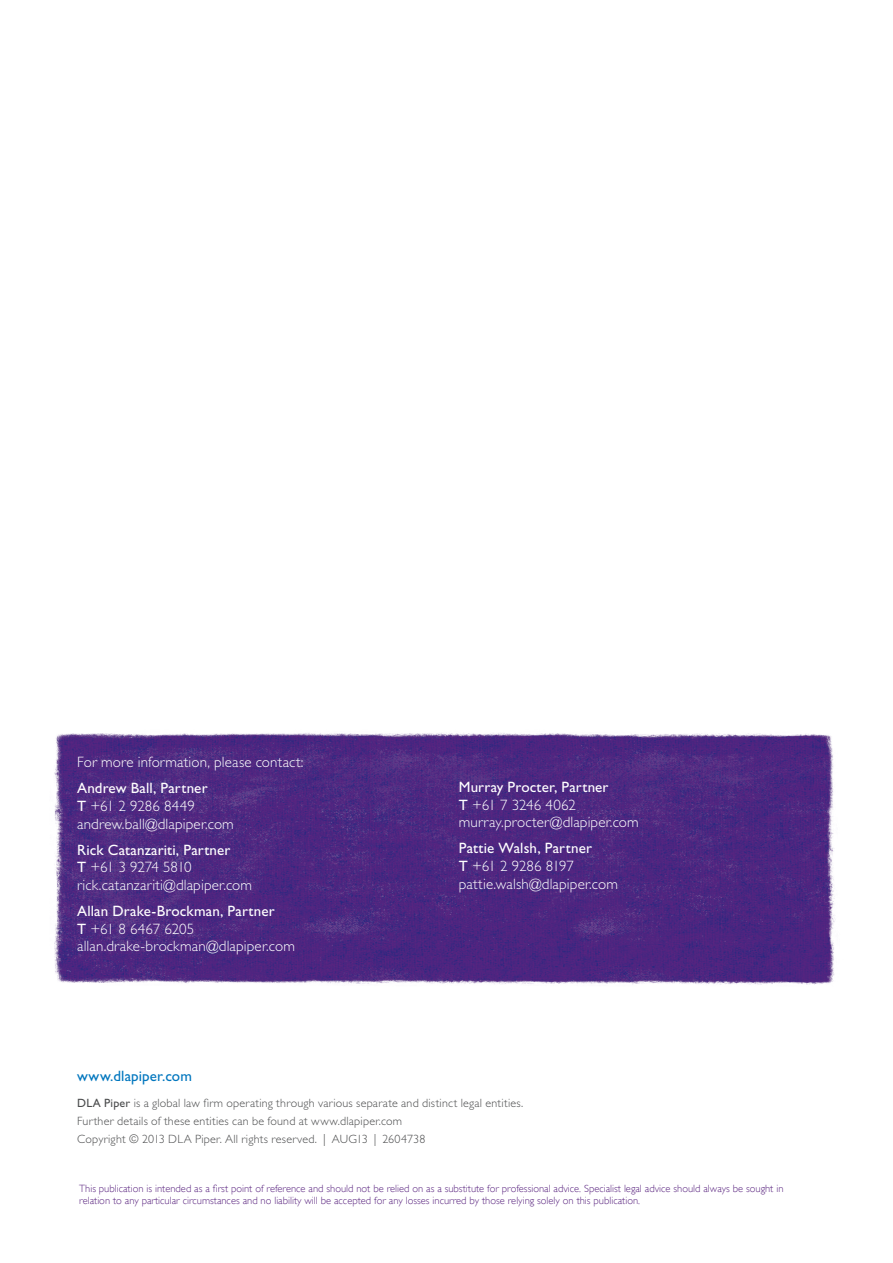
<style>
.page{position:relative;width:893px;height:1263px;background:#fff}
.page>*{position:absolute;margin:0;border:0;box-sizing:border-box;transform-origin:0 0}
.BODY_COPY{font:300 15px/17.7px "Gill Sans Std";letter-spacing:.01em;color:#fff}
.BACK_PAGE_DISCLAIMER{font:15px "Gill Sans Std";letter-spacing:.01em;color:#0076be}
.DISCLAIMER{font:300 12px/18px "Gill Sans Std";letter-spacing:.02em;color:#4b4c4d}
.Disclaimer{font:300 10.5px/12px "Gill Sans";color:#5c2781}
.s1{font-weight:400}
</style>
<div class="page">
<img style="left:54px;top:733px;width:781px;height:252px">
<p class="BODY_COPY" style="left:77px;top:753px;width:228px">For more information, please contact:</p>
<p class="BODY_COPY" style="left:77px;top:780px;width:158px"><span class="s1">Andrew Ball, Partner<br>T</span> +61 2 9286 8449 andrew.ball@dlapiper.com</p>
<p class="BODY_COPY" style="left:77px;top:841px;width:176px"><span class="s1">Rick Catanzariti, Partner<br>T</span> +61 3 9274 5810 rick.catanzariti@dlapiper.com</p>
<p class="BODY_COPY" style="left:77px;top:902px;width:219px"><span class="s1">Allan Drake-Brockman, Partner<br>T</span> +61 8 6467 6205 allan.drake-brockman@dlapiper.com</p>
<p class="BODY_COPY" style="left:459px;top:778px;width:181px"><span class="s1">Murray Procter, Partner<br>T</span> +61 7 3246 4062 murray.procter@dlapiper.com</p>
<p class="BODY_COPY" style="left:459px;top:840px;width:161px"><span class="s1">Pattie Walsh, Partner<br>T</span> +61 2 9286 8197 pattie.walsh@dlapiper.com</p>
<p class="BACK_PAGE_DISCLAIMER" style="left:77px;top:1067px;width:116px">www.dlapiper.com</p>
<p class="DISCLAIMER" style="left:77px;top:1094px;width:448px"><span class="s1">DLA Piper</span> is a global law firm operating through various separate and distinct legal entities.<br>Further details of these entities can be found at www.dlapiper.com<br>Copyright © 2013 DLA Piper. All rights reserved. | AUG13 | 2604738</p>
<p class="Disclaimer" style="left:79px;top:1182px;width:706px">This publication is intended as a first point of reference and should not be relied on as a substitute for professional advice. Specialist legal advice should always be sought in relation to any particular circumstances and no liability will be accepted for any losses incurred by those relying solely on this publication.</p>
</div>
